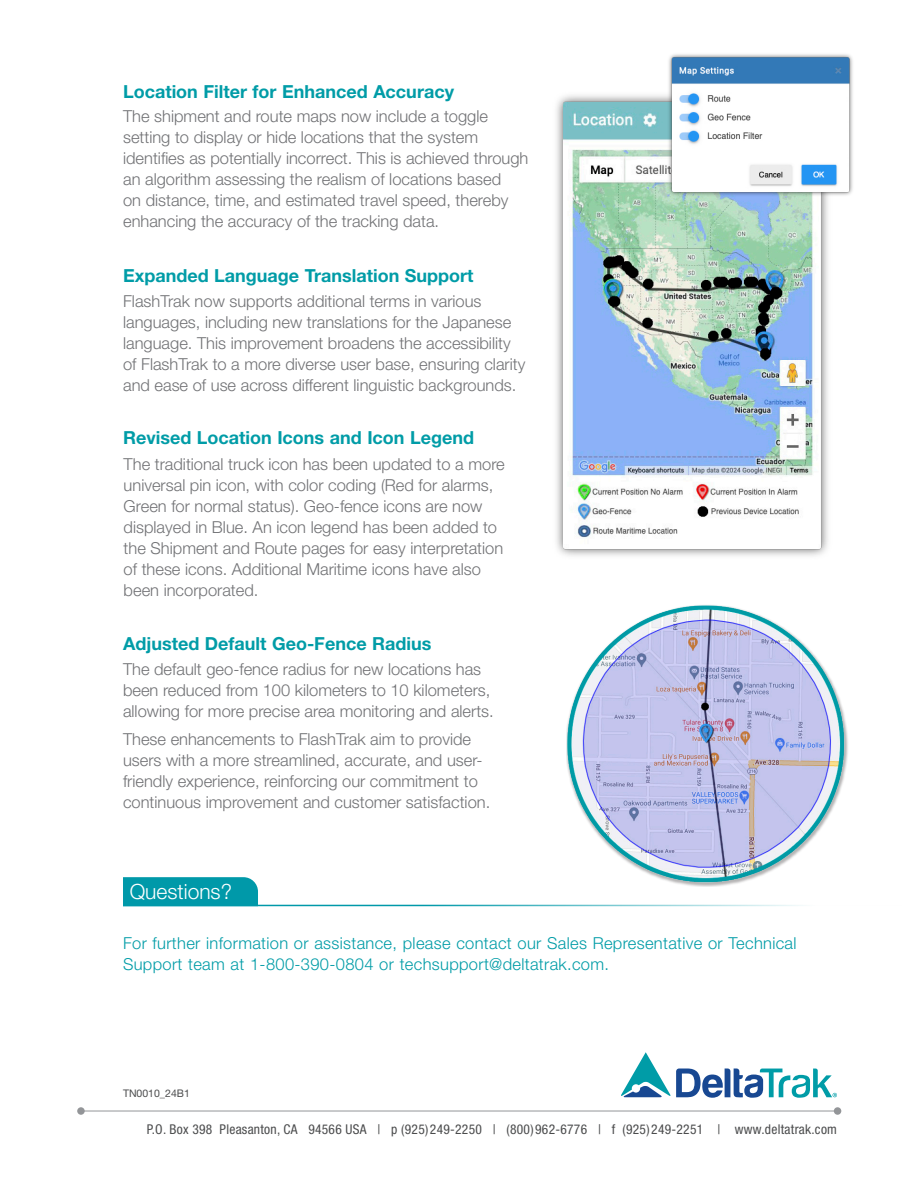
<style>
.page{position:relative;width:918px;height:1188px;background:#fff}
.page>*{position:absolute;margin:0;border:0;box-sizing:border-box;transform-origin:0 0}
.t1{font:300 21px "Helvetica Neue LT Std";color:#fff}
.t2{font:700 18px "Helvetica Neue LT Std";color:#009ca7}
.t3{font:300 16.5px/21px "Helvetica Neue LT Std";color:#717275}
.t4{font:300 16.5px/21px "Helvetica Neue LT Std";letter-spacing:.02em;color:#009ca7}
.t5{font:condensed 13.5px "Helvetica Neue LT Std";letter-spacing:.02em;color:#4b4c4d}
.t6{font:10.5px "Helvetica Neue LT Std";color:#4b4c4d}
</style>
<div class="page">
<svg style="left:621px;top:1052px;width:216px;height:46px"></svg>
<hr style="left:81px;top:1111px;width:757px;height:1px;background:#939598">
<div style="left:77px;top:1107px;width:8px;height:8px;background:#939598;border-radius:50%"></div>
<div style="left:834px;top:1107px;width:7px;height:8px;background:#939598;border-radius:50%"></div>
<div style="left:123px;top:877px;width:135px;height:28px;background:#0099a9"></div>
<hr style="left:123px;top:905px;width:780px;height:1px;background:#0099a9">
<img style="left:556px;top:95px;width:272px;height:461px">
<img style="left:532px;top:605px;width:347px;height:302px">
<img style="left:650px;top:54px;width:203px;height:163px">
<p class="t2" style="left:123px;top:81px;width:333px">Location Filter for Enhanced Accuracy</p>
<p class="t3" style="left:123px;top:105px;width:407px">The shipment and route maps now include a toggle setting to display or hide locations that the system identifies as potentially incorrect. This is achieved through an algorithm assessing the realism of locations based<br>on distance, time, and estimated travel speed, thereby enhancing the accuracy of the tracking data.</p>
<p class="t2" style="left:123px;top:265px;width:352px">Expanded Language Translation Support</p>
<p class="t3" style="left:123px;top:290px;width:404px">FlashTrak now supports additional terms in various languages, including new translations for the Japanese language. This improvement broadens the accessibility of FlashTrak to a more diverse user base, ensuring clarity and ease of use across different linguistic backgrounds.</p>
<p class="t2" style="left:123px;top:426px;width:353px">Revised Location Icons and Icon Legend</p>
<p class="t3" style="left:124px;top:453px;width:383px">The traditional truck icon has been updated to a more universal pin icon, with color coding (Red for alarms, Green for normal status). Geo-fence icons are now displayed in Blue. An icon legend has been added to the Shipment and Route pages for easy interpretation of these icons. Additional Maritime icons have also been incorporated.</p>
<p class="t2" style="left:123px;top:632px;width:310px">Adjusted Default Geo-Fence Radius</p>
<p class="t3" style="left:123px;top:658px;width:372px">The default geo-fence radius for new locations has been reduced from 100 kilometers to 10 kilometers, allowing for more precise area monitoring and alerts.</p>
<p class="t3" style="left:123px;top:728px;width:369px">These enhancements to FlashTrak aim to provide users with a more streamlined, accurate, and user&shy;friendly experience, reinforcing our commitment to continuous improvement and customer satisfaction.</p>
<p class="t1" style="left:130px;top:879px;width:104px">Questions?</p>
<p class="t4" style="left:123px;top:932px;width:675px">For further information or assistance, please contact our Sales Representative or Technical<br>Support team at 1-800-390-0804 or techsupport@deltatrak.com.</p>
<p class="t6" style="left:123px;top:1087px;width:68px">TN0010_24B1</p>
<p class="t5" style="left:147px;top:1121px;width:692px">P.O. Box 398 Pleasanton, CA 94566 USA | p (925)249-2250 | (800)962-6776 | f (925)249-2251 | www.deltatrak.com</p>
</div>
